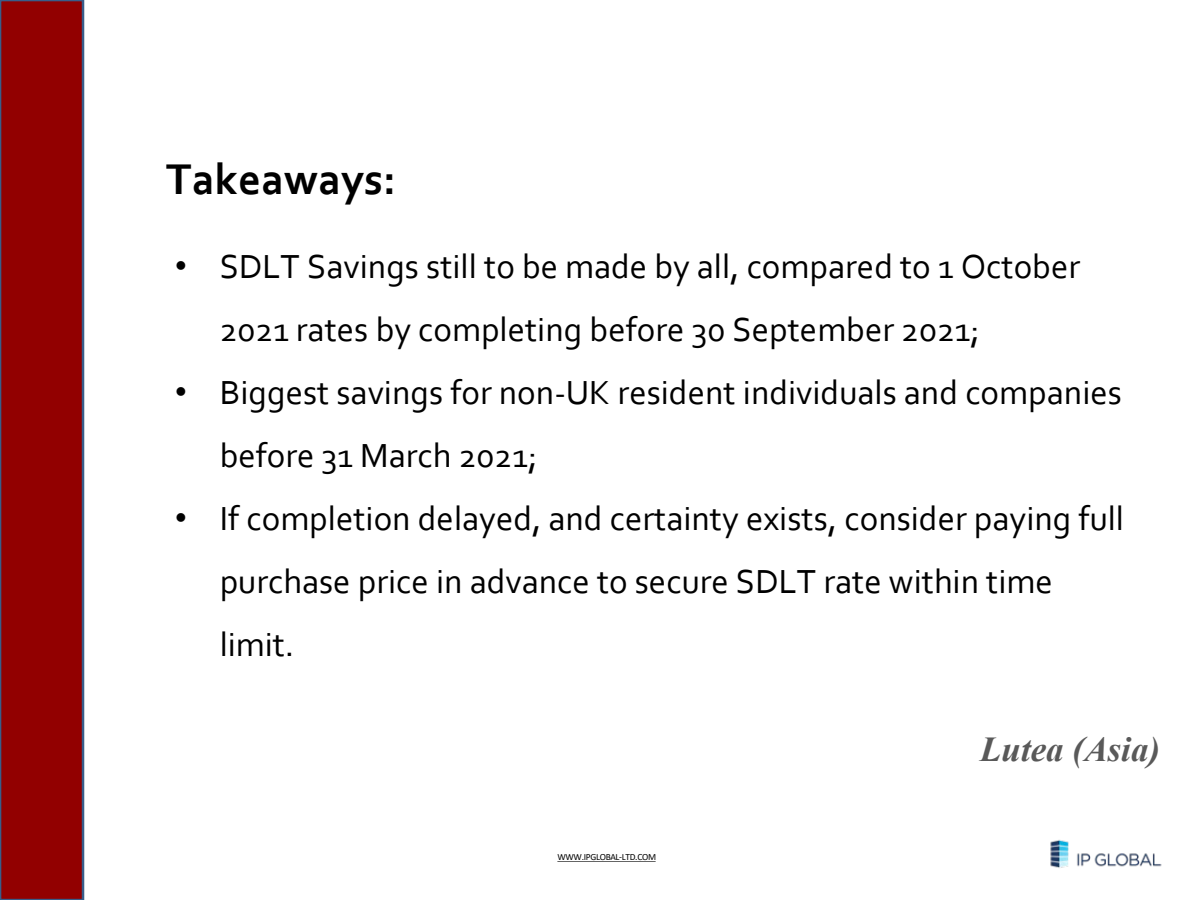
<style>
.page{position:relative;width:1200px;height:900px;background:#fff}
.page>*{position:absolute;margin:0;border:0;box-sizing:border-box;transform-origin:0 0}
.t1{font:700 45px "Corbel";color:#000}
.t2{font:35px "Corbel";color:#000}
.t3{font:italic 700 35px "Times New Roman";color:#595959}
.t4{font:9.5px "Calibri";letter-spacing:-.035em;color:#000}
.s1{font-family:"Arial"}
</style>
<div class="page">
<svg style="left:557px;top:861px;width:99px;height:1px"></svg>
<img style="left:1050px;top:840px;width:112px;height:28px">
<svg style="left:0;top:0;width:84px;height:900px;background:#8b060a"></svg>
<p class="t1" style="left:166px;top:151px;width:232px">Takeaways:</p>
<p class="t2" style="left:175px;top:245px;width:907px"><span class="s1">•</span> SDLT Savings still to be made by all, compared to 1 October</p>
<p class="t2" style="left:220px;top:308px;width:762px">2021 rates by completing before 30 September 2021;</p>
<p class="t2" style="left:175px;top:371px;width:949px"><span class="s1">•</span> Biggest savings for non-UK resident individuals and companies</p>
<p class="t2" style="left:220px;top:434px;width:319px">before 31 March 2021;</p>
<p class="t2" style="left:175px;top:497px;width:951px"><span class="s1">•</span> If completion delayed, and certainty exists, consider paying full</p>
<p class="t2" style="left:220px;top:560px;width:835px">purchase price in advance to secure SDLT rate within time</p>
<p class="t2" style="left:220px;top:623px;width:76px">limit.</p>
<p class="t4" style="left:557px;top:850px;width:100px">WWW.IPGLOBAL-LTD.COM</p>
<p class="t3" style="left:980px;top:725px;width:181px">Lutea (Asia)</p>
</div>
